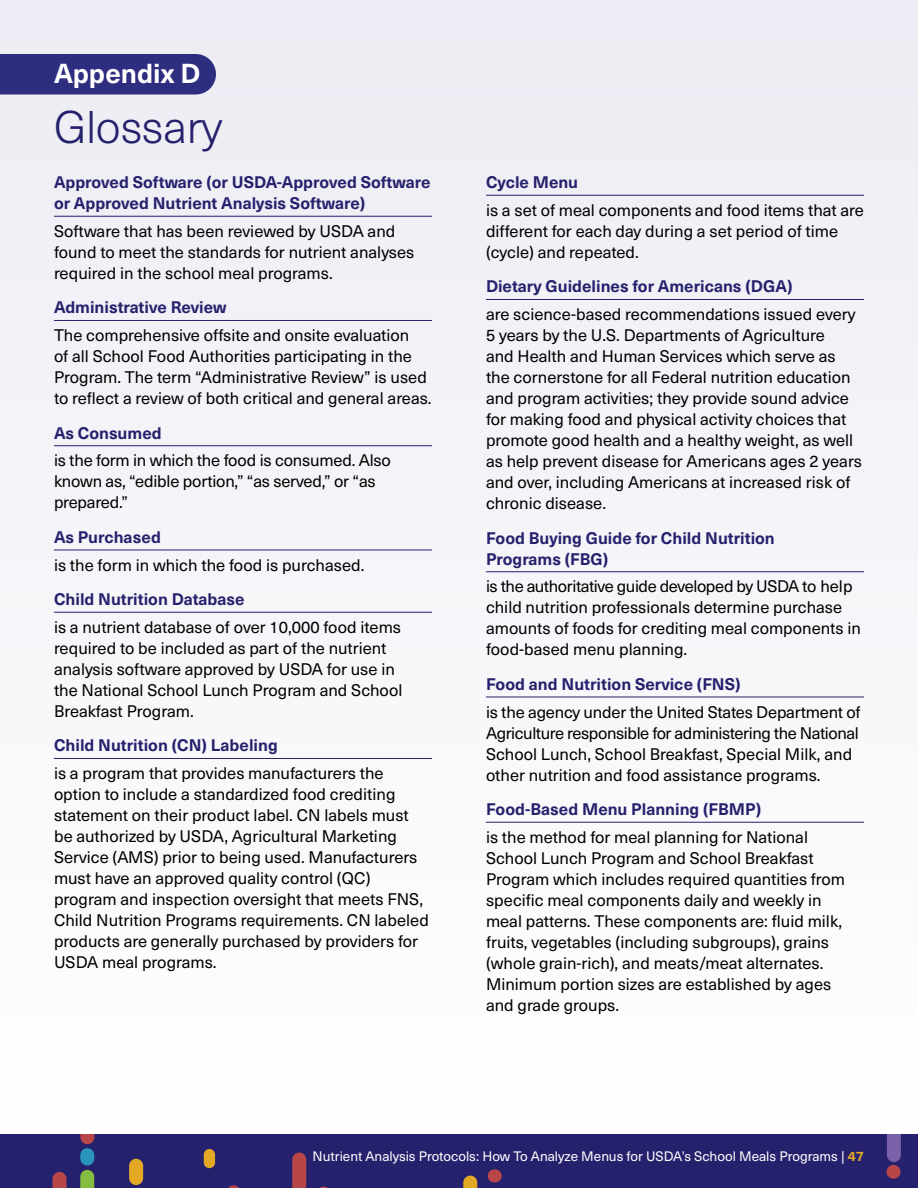
<style>
.page{position:relative;width:918px;height:1188px;background:#fff}
.page>*{position:absolute;margin:0;border:0;box-sizing:border-box;transform-origin:0 0}
.t1{font:300 45px "Neue Haas Unica Pro";letter-spacing:-.01em;color:#25216d}
.t2{font:700 27px "Neue Haas Unica Pro";color:#fff}
.t3{font:16.5px/21px "Neue Haas Unica Pro";color:#000}
.t4{font:700 16.5px/21px "Neue Haas Unica Pro";color:#25216d}
.t5{font:13.5px "Neue Haas Unica Pro";color:#fff}
.s1{font-weight:700;color:#e5a924}
</style>
<div class="page">
<div style="left:0;top:0;width:918px;height:1134px;background:#f6f5f9"></div>
<div style="left:0;top:54px;width:216px;height:40px;background:#2e2e81"></div>
<hr style="left:54px;top:216px;width:378px;height:1px;background:#25216d">
<hr style="left:54px;top:320px;width:378px;height:1px;background:#25216d">
<hr style="left:54px;top:445px;width:378px;height:1px;background:#25216d">
<hr style="left:54px;top:550px;width:378px;height:1px;background:#25216d">
<hr style="left:54px;top:612px;width:378px;height:1px;background:#25216d">
<hr style="left:54px;top:758px;width:378px;height:1px;background:#25216d">
<hr style="left:486px;top:195px;width:378px;height:1px;background:#25216d">
<hr style="left:486px;top:299px;width:378px;height:1px;background:#25216d">
<hr style="left:486px;top:571px;width:378px;height:1px;background:#25216d">
<hr style="left:486px;top:697px;width:378px;height:1px;background:#25216d">
<hr style="left:486px;top:822px;width:378px;height:1px;background:#25216d">
<div style="left:0;top:1134px;width:918px;height:54px;background:#25216d"></div>
<div style="left:204px;top:1149px;width:11px;height:19px;background:#e4a924;border-radius:6px"></div>
<div style="left:129px;top:1159px;width:14px;height:26px;background:#e4a924;border-radius:7px"></div>
<svg style="left:80px;top:1134px;width:14px;height:10px"></svg>
<div style="left:887px;top:1165px;width:14px;height:14px;background:#b84648;border-radius:7px"></div>
<svg style="left:80px;top:1170px;width:14px;height:18px"></svg>
<div style="left:80px;top:1148px;width:14px;height:18px;background:#2995ba;border-radius:7px"></div>
<svg style="left:887px;top:1134px;width:14px;height:28px"></svg>
<svg style="left:228px;top:1185px;width:11px;height:3px"></svg>
<svg style="left:53px;top:1172px;width:13px;height:16px"></svg>
<svg style="left:463px;top:1176px;width:14px;height:12px"></svg>
<div style="left:488px;top:1169px;width:14px;height:13px;background:#b84648;border-radius:6px"></div>
<svg style="left:292px;top:1153px;width:14px;height:35px"></svg>
<h2 class="t2" style="left:54px;top:57px;width:148px">Appendix D</h2>
<h2 class="t1" style="left:54px;top:101px;width:170px">Glossary</h2>
<h3 class="t4" style="left:54px;top:172px;width:378px">Approved Software (or USDA-Approved Software or Approved Nutrient Analysis Software)</h3>
<p class="t3" style="left:54px;top:221px;width:362px">Software that has been reviewed by USDA and found to meet the standards for nutrient analyses required in the school meal programs.</p>
<h3 class="t4" style="left:54px;top:297px;width:174px">Administrative Review</h3>
<p class="t3" style="left:54px;top:325px;width:379px">The comprehensive offsite and onsite evaluation<br>of all School Food Authorities participating in the Program. The term “Administrative Review” is used to reflect a review of both critical and general areas.</p>
<h3 class="t4" style="left:54px;top:422px;width:109px">As Consumed</h3>
<p class="t3" style="left:54px;top:450px;width:338px">is the form in which the food is consumed. Also known as, “edible portion,” “as served,” or “as prepared.”</p>
<h3 class="t4" style="left:54px;top:527px;width:108px">As Purchased</h3>
<p class="t3" style="left:54px;top:555px;width:312px">is the form in which the food is purchased.</p>
<h3 class="t4" style="left:54px;top:589px;width:192px">Child Nutrition Database</h3>
<p class="t3" style="left:54px;top:617px;width:350px">is a nutrient database of over 10,000 food items required to be included as part of the nutrient analysis software approved by USDA for use in the National School Lunch Program and School Breakfast Program.</p>
<h3 class="t4" style="left:54px;top:735px;width:225px">Child Nutrition (CN) Labeling</h3>
<p class="t3" style="left:54px;top:763px;width:376px">is a program that provides manufacturers the option to include a standardized food crediting statement on their product label. CN labels must be authorized by USDA, Agricultural Marketing Service (AMS) prior to being used. Manufacturers must have an approved quality control (QC) program and inspection oversight that meets FNS, Child Nutrition Programs requirements. CN labeled products are generally purchased by providers for USDA meal programs.</p>
<h3 class="t4" style="left:486px;top:172px;width:94px">Cycle Menu</h3>
<p class="t3" style="left:486px;top:200px;width:380px">is a set of meal components and food items that are different for each day during a set period of time (cycle) and repeated.</p>
<h3 class="t4" style="left:486px;top:276px;width:308px">Dietary Guidelines for Americans (DGA)</h3>
<p class="t3" style="left:486px;top:304px;width:377px">are science-based recommendations issued every 5 years by the U.S. Departments of Agriculture<br>and Health and Human Services which serve as the cornerstone for all Federal nutrition education and program activities; they provide sound advice for making food and physical activity choices that promote good health and a healthy weight, as well as help prevent disease for Americans ages 2 years and over, including Americans at increased risk of chronic disease.</p>
<h3 class="t4" style="left:486px;top:527px;width:290px">Food Buying Guide for Child Nutrition<br>Programs (FBG)</h3>
<p class="t3" style="left:486px;top:576px;width:376px">is the authoritative guide developed by USDA to help child nutrition professionals determine purchase amounts of foods for crediting meal components in food-based menu planning.</p>
<h3 class="t4" style="left:486px;top:674px;width:256px">Food and Nutrition Service (FNS)</h3>
<p class="t3" style="left:486px;top:702px;width:376px">is the agency under the United States Department of Agriculture responsible for administering the National School Lunch, School Breakfast, Special Milk, and other nutrition and food assistance programs.</p>
<h3 class="t4" style="left:486px;top:799px;width:277px">Food-Based Menu Planning (FBMP)</h3>
<p class="t3" style="left:486px;top:827px;width:361px">is the method for meal planning for National School Lunch Program and School Breakfast Program which includes required quantities from specific meal components daily and weekly in meal patterns. These components are: fluid milk, fruits, vegetables (including subgroups), grains (whole grain-rich), and meats/meat alternates.<br>Minimum portion sizes are established by ages and grade groups.</p>
<p class="t5" style="left:313px;top:1148px;width:553px">Nutrient Analysis Protocols: How To Analyze Menus for USDA’s School Meals Programs | <span class="s1">47</span></p>
</div>
